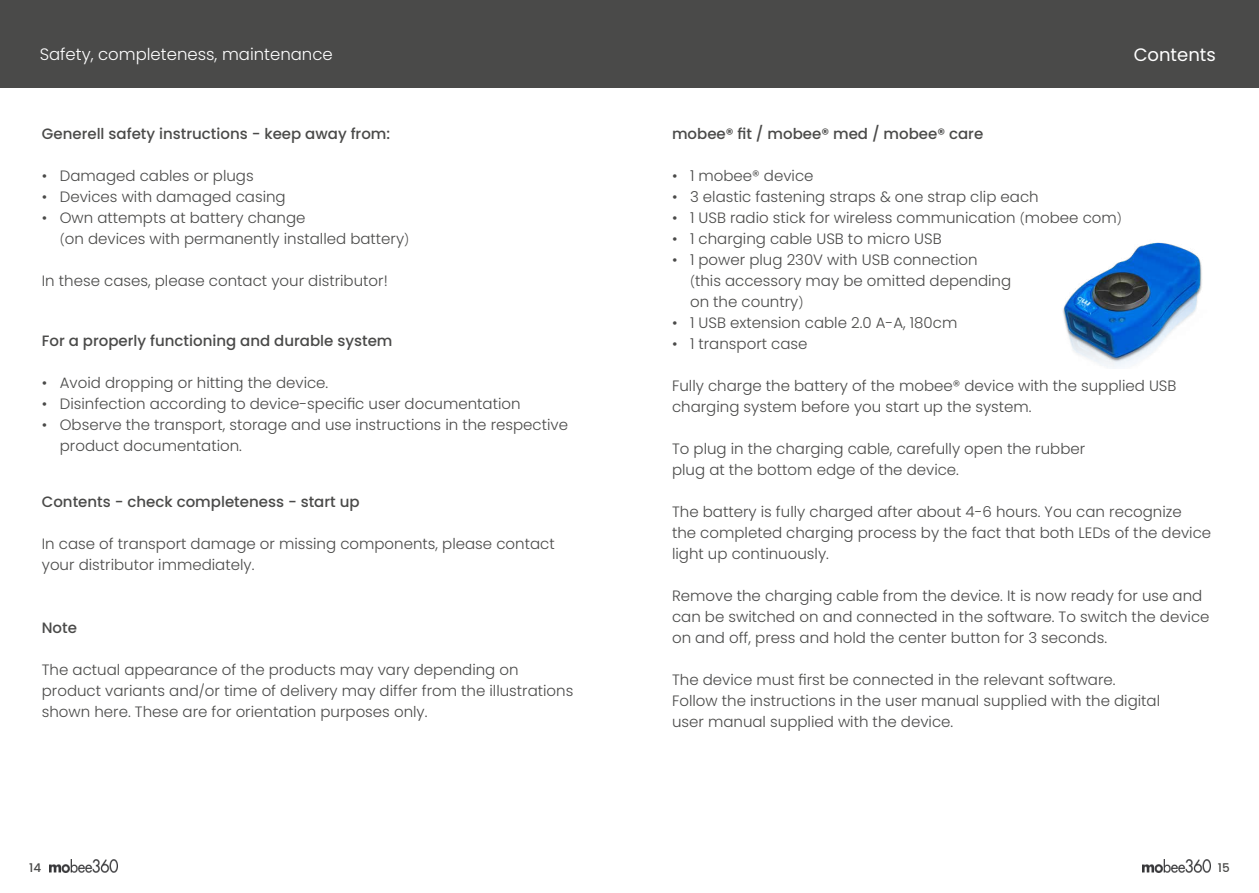
<style>
.page{position:relative;width:1259px;height:893px;background:#fff}
.page>*{position:absolute;margin:0;border:0;box-sizing:border-box;transform-origin:0 0}
.t1{font:18px "Poppins";color:#fff}
.t2{font:300 16.5px "Poppins";color:#fff}
.t3{font:300 15px/21px "Poppins";color:#4a4a49}
.t4{font:500 15px "Poppins";color:#4a4a49}
.t5{font:500 12px "Poppins";color:#4a4a49}
.s1{font-size:12px}
.s2{font-size:13.5px}
</style>
<div class="page">
<img style="left:1142px;top:860px;width:68px;height:12px">
<img style="left:49px;top:860px;width:68px;height:12px">
<div style="left:0;top:0;width:1259px;height:88px;background:#4a4a49"></div>
<img style="left:1063px;top:242px;width:139px;height:126px">
<p class="t2" style="left:40px;top:45px;width:295px">Safety, completeness, maintenance</p>
<p class="t1" style="left:1133px;top:45px;width:84px">Contents</p>
<p class="t4" style="left:42px;top:125px;width:350px">Generell safety instructions - keep away from:</p>
<p class="t3" style="left:42px;top:166px;width:213px">• Damaged cables or plugs</p>
<p class="t3" style="left:42px;top:187px;width:245px">• Devices with damaged casing</p>
<p class="t3" style="left:60px;top:208px;width:351px;text-indent:-18px">• Own attempts at battery change<br><span class="s1">(</span>on devices with permanently installed battery<span class="s1">)</span></p>
<p class="t3" style="left:42px;top:271px;width:347px">In these cases, please contact your distributor!</p>
<p class="t4" style="left:42px;top:332px;width:352px">For a properly functioning and durable system</p>
<p class="t3" style="left:42px;top:373px;width:288px">• Avoid dropping or hitting the device.</p>
<p class="t3" style="left:42px;top:394px;width:480px">• Disinfection according to device-specific user documentation</p>
<p class="t3" style="left:60px;top:415px;width:510px;text-indent:-18px">• Observe the transport, storage and use instructions in the respective product documentation.</p>
<p class="t4" style="left:42px;top:493px;width:319px">Contents - check completeness - start up</p>
<p class="t3" style="left:42px;top:533px;width:514px">In case of transport damage or missing components, please contact your distributor immediately.</p>
<p class="t4" style="left:42px;top:619px;width:37px">Note</p>
<p class="t3" style="left:42px;top:659px;width:533px">The actual appearance of the products may vary depending on product variants and<span class="s2">/</span>or time of delivery may differ from the illustrations shown here. These are for orientation purposes only.</p>
<p class="t4" style="left:672px;top:125px;width:313px">mobee® fit / mobee® med / mobee® care</p>
<p class="t3" style="left:672px;top:166px;width:143px">• 1 mobee® device</p>
<p class="t3" style="left:672px;top:187px;width:368px">• 3 elastic fastening straps &amp; one strap clip each</p>
<p class="t3" style="left:672px;top:208px;width:451px">• 1 USB radio stick for wireless communication <span class="s1">(</span>mobee com<span class="s1">)</span></p>
<p class="t3" style="left:672px;top:229px;width:271px">• 1 charging cable USB to micro USB</p>
<p class="t3" style="left:690px;top:250px;width:323px;text-indent:-18px">• 1 power plug 230V with USB connection <span class="s1">(</span>this accessory may be omitted depending on the country<span class="s1">)</span></p>
<p class="t3" style="left:672px;top:313px;width:287px">• 1 USB extension cable 2.0 A-A, 180cm</p>
<p class="t3" style="left:672px;top:334px;width:137px">• 1 transport case</p>
<p class="t3" style="left:672px;top:376px;width:506px">Fully charge the battery of the mobee® device with the supplied USB charging system before you start up the system.</p>
<p class="t3" style="left:672px;top:439px;width:415px">To plug in the charging cable, carefully open the rubber plug at the bottom edge of the device.</p>
<p class="t3" style="left:672px;top:502px;width:541px">The battery is fully charged after about 4-6 hours. You can recognize<br>the completed charging process by the fact that both LEDs of the device light up continuously.</p>
<p class="t3" style="left:672px;top:586px;width:539px">Remove the charging cable from the device. It is now ready for use and can be switched on and connected in the software. To switch the device on and off, press and hold the center button for 3 seconds.</p>
<p class="t3" style="left:672px;top:670px;width:490px">The device must first be connected in the relevant software.<br>Follow the instructions in the user manual supplied with the digital user manual supplied with the device.</p>
<p class="t5" style="left:29px;top:861px;width:13px">14</p>
<p class="t5" style="left:1217px;top:861px;width:13px">15</p>
</div>
